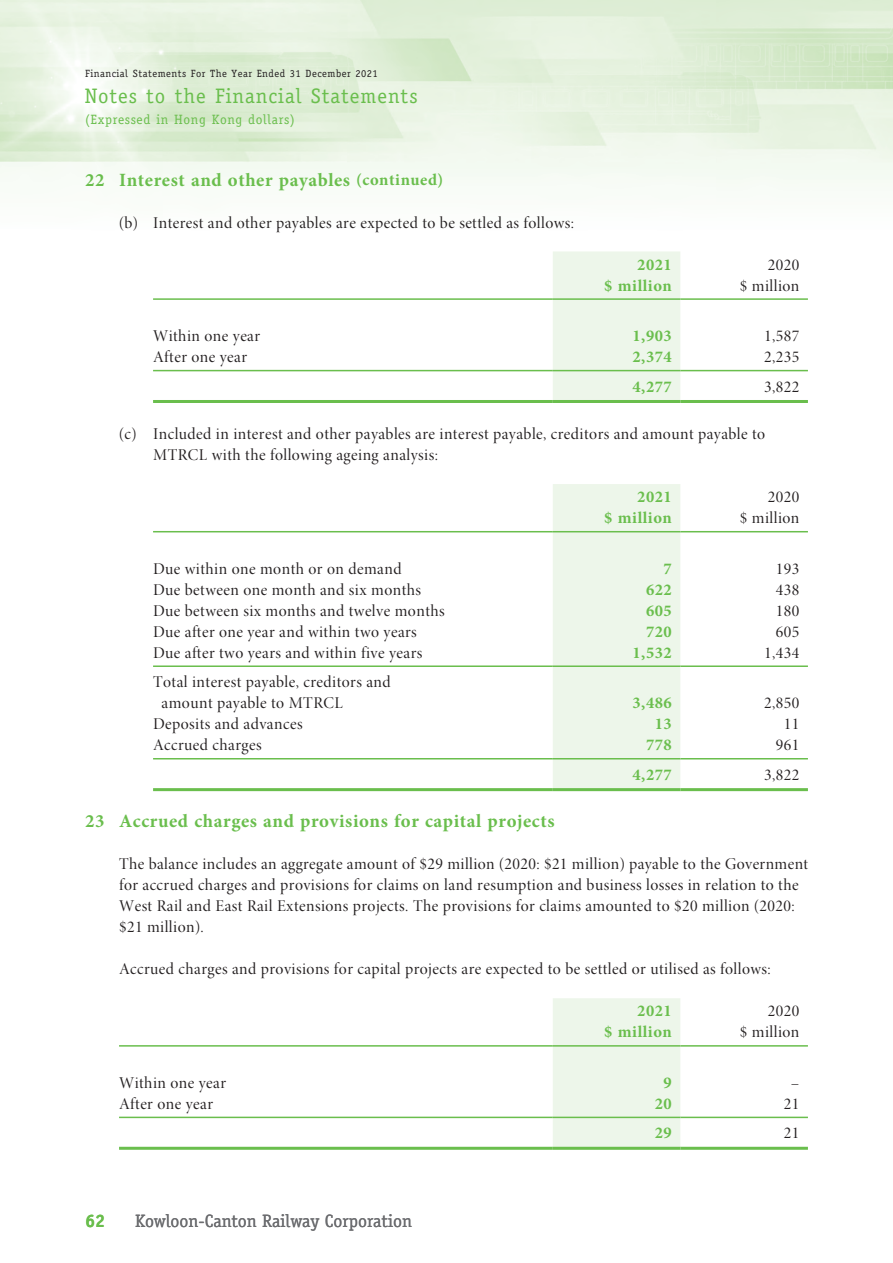
<style>
.page{position:relative;width:893px;height:1263px;background:#fff}
.page>*{position:absolute;margin:0;border:0;box-sizing:border-box;transform-origin:0 0}
.t1{font:21px "Officina Serif";letter-spacing:.045em;color:#6abe4d}
.t2{font:700 18.75px "Minion Pro";letter-spacing:.035em;color:#6abe4d}
.t3{font:18px "Officina Serif";color:#6c6d70}
.t4{font:700 18px "Officina Serif";color:#6abe4d}
.t5{font:16.5px/21px "Minion Pro Disp";letter-spacing:.025em;color:#231f20}
.t6{font:700 16.5px "Minion Pro";letter-spacing:.035em;color:#6abe4d}
.t7{font:13.5px "Officina Serif";letter-spacing:.045em;color:#6abe4d}
.t8{font:10.5px "Officina Serif";letter-spacing:.045em;color:#231f20}
.s1{font-size:16.5px}
</style>
<div class="page">
<div style="left:553px;top:251px;width:127px;height:149px;background:#edf6ea"></div>
<hr style="left:153px;top:298px;width:400px;height:2px;background:#6abe4d">
<hr style="left:553px;top:298px;width:127px;height:2px;background:#6abe4d">
<hr style="left:680px;top:298px;width:128px;height:2px;background:#6abe4d">
<hr style="left:153px;top:370px;width:400px;height:1px;background:#6abe4d">
<hr style="left:553px;top:370px;width:127px;height:1px;background:#6abe4d">
<hr style="left:680px;top:370px;width:128px;height:1px;background:#6abe4d">
<hr style="left:153px;top:400px;width:400px;height:3px;background:#6abe4d">
<hr style="left:553px;top:400px;width:127px;height:3px;background:#6abe4d">
<hr style="left:680px;top:400px;width:128px;height:3px;background:#6abe4d">
<div style="left:553px;top:484px;width:127px;height:304px;background:#edf6ea"></div>
<hr style="left:153px;top:531px;width:400px;height:1px;background:#6abe4d">
<hr style="left:553px;top:531px;width:127px;height:1px;background:#6abe4d">
<hr style="left:680px;top:531px;width:128px;height:1px;background:#6abe4d">
<hr style="left:153px;top:665px;width:400px;height:2px;background:#6abe4d">
<hr style="left:553px;top:665px;width:127px;height:2px;background:#6abe4d">
<hr style="left:680px;top:665px;width:128px;height:2px;background:#6abe4d">
<hr style="left:153px;top:758px;width:400px;height:1px;background:#6abe4d">
<hr style="left:553px;top:758px;width:127px;height:1px;background:#6abe4d">
<hr style="left:680px;top:758px;width:128px;height:1px;background:#6abe4d">
<hr style="left:153px;top:788px;width:400px;height:3px;background:#6abe4d">
<hr style="left:553px;top:788px;width:127px;height:3px;background:#6abe4d">
<hr style="left:680px;top:788px;width:128px;height:3px;background:#6abe4d">
<div style="left:553px;top:998px;width:127px;height:149px;background:#edf6ea"></div>
<hr style="left:119px;top:1045px;width:434px;height:1px;background:#6abe4d">
<hr style="left:553px;top:1045px;width:127px;height:1px;background:#6abe4d">
<hr style="left:680px;top:1045px;width:128px;height:1px;background:#6abe4d">
<hr style="left:119px;top:1116px;width:434px;height:2px;background:#6abe4d">
<hr style="left:553px;top:1116px;width:127px;height:2px;background:#6abe4d">
<hr style="left:680px;top:1116px;width:128px;height:2px;background:#6abe4d">
<hr style="left:119px;top:1147px;width:434px;height:3px;background:#6abe4d">
<hr style="left:553px;top:1147px;width:127px;height:3px;background:#6abe4d">
<hr style="left:680px;top:1147px;width:128px;height:3px;background:#6abe4d">
<p class="t8" style="left:85px;top:67px;width:294px">Financial Statements For The Year Ended 31 December 2021</p>
<p class="t1" style="left:85px;top:83px;width:334px">Notes to the Financial Statements</p>
<p class="t7" style="left:85px;top:111px;width:211px">(Expressed in Hong Kong dollars)</p>
<p class="t2" style="left:85px;top:166px;width:360px">22 Interest and other payables <span class="s1">(continued)</span></p>
<p class="t5" style="left:119px;top:212px;width:457px">(b) Interest and other payables are expected to be settled as follows:</p>
<p class="t6" style="left:637px;top:253px;width:36px">2021</p>
<p class="t5" style="left:768px;top:254px;width:33px">2020</p>
<p class="t6" style="left:604px;top:274px;width:69px">$ million</p>
<p class="t5" style="left:740px;top:275px;width:61px">$ million</p>
<p class="t5" style="left:153px;top:326px;width:109px">Within one year</p>
<p class="t6" style="left:632px;top:324px;width:41px">1,903</p>
<p class="t5" style="left:764px;top:326px;width:37px">1,587</p>
<p class="t5" style="left:153px;top:347px;width:95px">After one year</p>
<p class="t6" style="left:632px;top:345px;width:41px">2,374</p>
<p class="t5" style="left:764px;top:347px;width:37px">2,235</p>
<p class="t6" style="left:632px;top:375px;width:41px">4,277</p>
<p class="t5" style="left:764px;top:376px;width:37px">3,822</p>
<p class="t5" style="left:153px;top:424px;width:614px;text-indent:-34px">(c) Included in interest and other payables are interest payable, creditors and amount payable to<br>MTRCL with the following ageing analysis:</p>
<p class="t6" style="left:637px;top:485px;width:36px">2021</p>
<p class="t5" style="left:768px;top:487px;width:33px">2020</p>
<p class="t6" style="left:604px;top:506px;width:69px">$ million</p>
<p class="t5" style="left:740px;top:508px;width:61px">$ million</p>
<p class="t5" style="left:153px;top:558px;width:250px">Due within one month or on demand</p>
<p class="t6" style="left:664px;top:557px;width:10px">7</p>
<p class="t5" style="left:776px;top:558px;width:25px">193</p>
<p class="t5" style="left:153px;top:579px;width:270px">Due between one month and six months</p>
<p class="t6" style="left:646px;top:578px;width:27px">622</p>
<p class="t5" style="left:776px;top:579px;width:25px">438</p>
<p class="t5" style="left:153px;top:600px;width:293px">Due between six months and twelve months</p>
<p class="t6" style="left:646px;top:599px;width:27px">605</p>
<p class="t5" style="left:776px;top:600px;width:25px">180</p>
<p class="t5" style="left:153px;top:621px;width:265px">Due after one year and within two years</p>
<p class="t6" style="left:646px;top:620px;width:27px">720</p>
<p class="t5" style="left:776px;top:621px;width:25px">605</p>
<p class="t5" style="left:153px;top:642px;width:271px">Due after two years and within five years</p>
<p class="t6" style="left:632px;top:641px;width:41px">1,532</p>
<p class="t5" style="left:764px;top:642px;width:37px">1,434</p>
<p class="t5" style="left:162px;top:672px;width:231px;text-indent:-8px">Total interest payable, creditors and amount payable to MTRCL</p>
<p class="t6" style="left:632px;top:691px;width:41px">3,486</p>
<p class="t5" style="left:764px;top:693px;width:37px">2,850</p>
<p class="t5" style="left:153px;top:714px;width:151px">Deposits and advances</p>
<p class="t6" style="left:655px;top:712px;width:19px">13</p>
<p class="t5" style="left:784px;top:714px;width:17px">11</p>
<p class="t5" style="left:153px;top:735px;width:110px">Accrued charges</p>
<p class="t6" style="left:646px;top:733px;width:27px">778</p>
<p class="t5" style="left:776px;top:735px;width:25px">961</p>
<p class="t6" style="left:632px;top:763px;width:41px">4,277</p>
<p class="t5" style="left:764px;top:764px;width:37px">3,822</p>
<p class="t2" style="left:85px;top:808px;width:471px">23 Accrued charges and provisions for capital projects</p>
<p class="t5" style="left:119px;top:854px;width:691px">The balance includes an aggregate amount of $29 million (2020: $21 million) payable to the Government for accrued charges and provisions for claims on land resumption and business losses in relation to the West Rail and East Rail Extensions projects. The provisions for claims amounted to $20 million (2020: $21 million).</p>
<p class="t5" style="left:119px;top:959px;width:653px">Accrued charges and provisions for capital projects are expected to be settled or utilised as follows:</p>
<p class="t6" style="left:637px;top:999px;width:36px">2021</p>
<p class="t5" style="left:768px;top:1001px;width:33px">2020</p>
<p class="t6" style="left:604px;top:1020px;width:69px">$ million</p>
<p class="t5" style="left:740px;top:1022px;width:61px">$ million</p>
<p class="t5" style="left:119px;top:1072px;width:109px">Within one year</p>
<p class="t6" style="left:664px;top:1071px;width:10px">9</p>
<p class="t5" style="left:791px;top:1072px;width:10px">–</p>
<p class="t5" style="left:119px;top:1093px;width:95px">After one year</p>
<p class="t6" style="left:655px;top:1092px;width:19px">20</p>
<p class="t5" style="left:784px;top:1093px;width:17px">21</p>
<p class="t6" style="left:655px;top:1121px;width:19px">29</p>
<p class="t5" style="left:784px;top:1123px;width:17px">21</p>
<p class="t4" style="left:85px;top:1210px;width:22px">62</p>
<p class="t3" style="left:135px;top:1210px;width:279px">Kowloon-Canton Railway Corporation</p>
</div>
